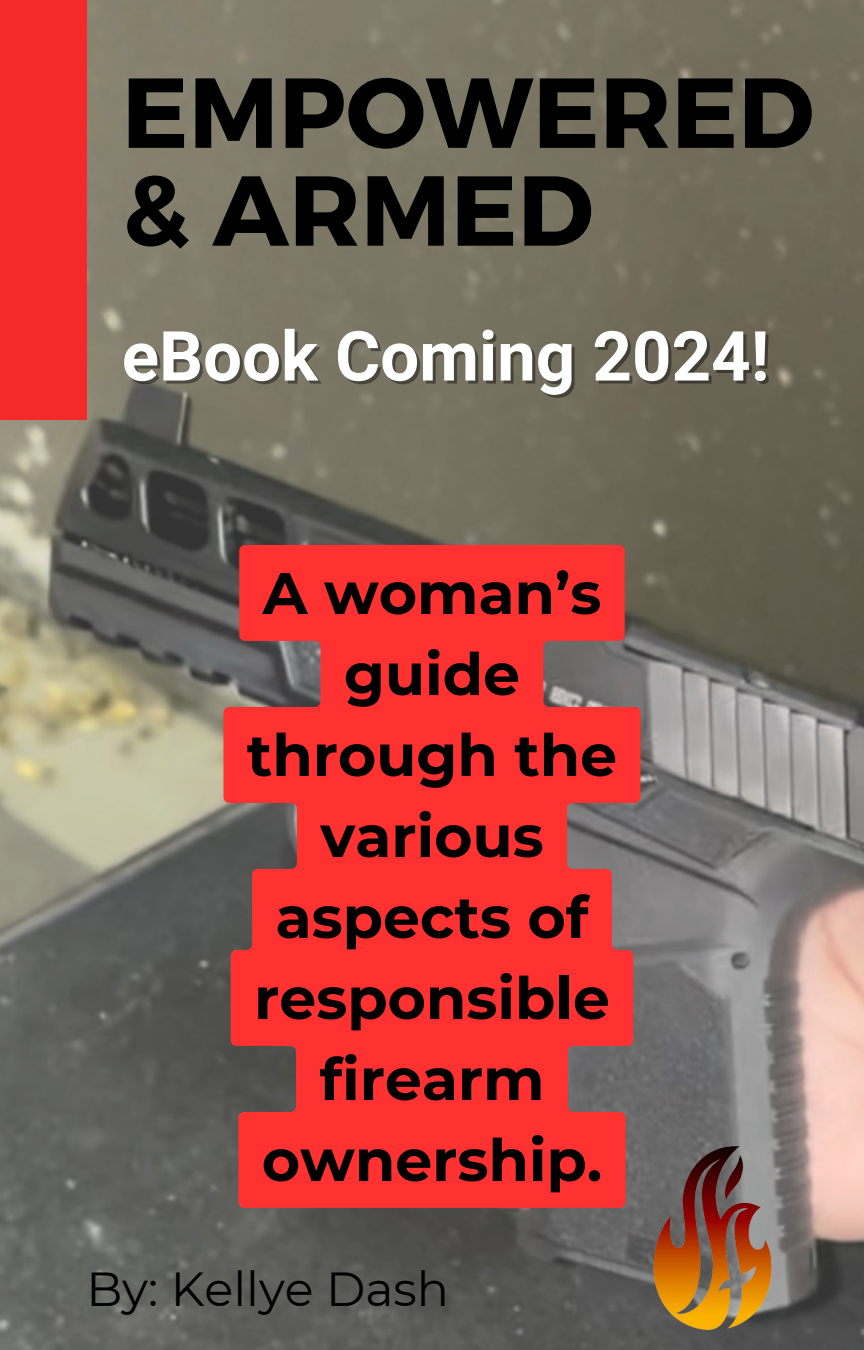
<style>
.page{position:relative;width:864px;height:1350px;background:#fff}
.page>*{position:absolute;margin:0;border:0;box-sizing:border-box;transform-origin:0 0}
.t1{font:700 99px/97.9px "Montserrat";color:#000}
.t2{font:700 69.08px "Roboto";color:#fff}
.t3{font:700 58.5px/81px "Montserrat";color:#000;text-align:center}
.t4{font:47.7px "Montserrat";color:#000}
</style>
<div class="page">
<img style="left:0;top:0;width:864px;height:1350px">
<div style="left:0;top:0;width:86px;height:420px;background:#f42a2a"></div>
<img style="left:600px;top:1126px;width:225px;height:224px">
<svg style="left:223px;top:545px;width:417px;height:663px;background:#e63939"></svg>
<p class="t1" style="left:122px;top:59px;width:694px">EMPOWERED &amp; ARMED</p>
<p class="t2" style="left:122px;top:316px;width:649px">eBook Coming 2024!</p>
<p class="t3" style="left:247px;top:553px;width:372px">A woman’s guide through the various aspects of responsible firearm ownership.</p>
<p class="t4" style="left:86px;top:1260px;width:364px">By: Kellye Dash</p>
</div>
